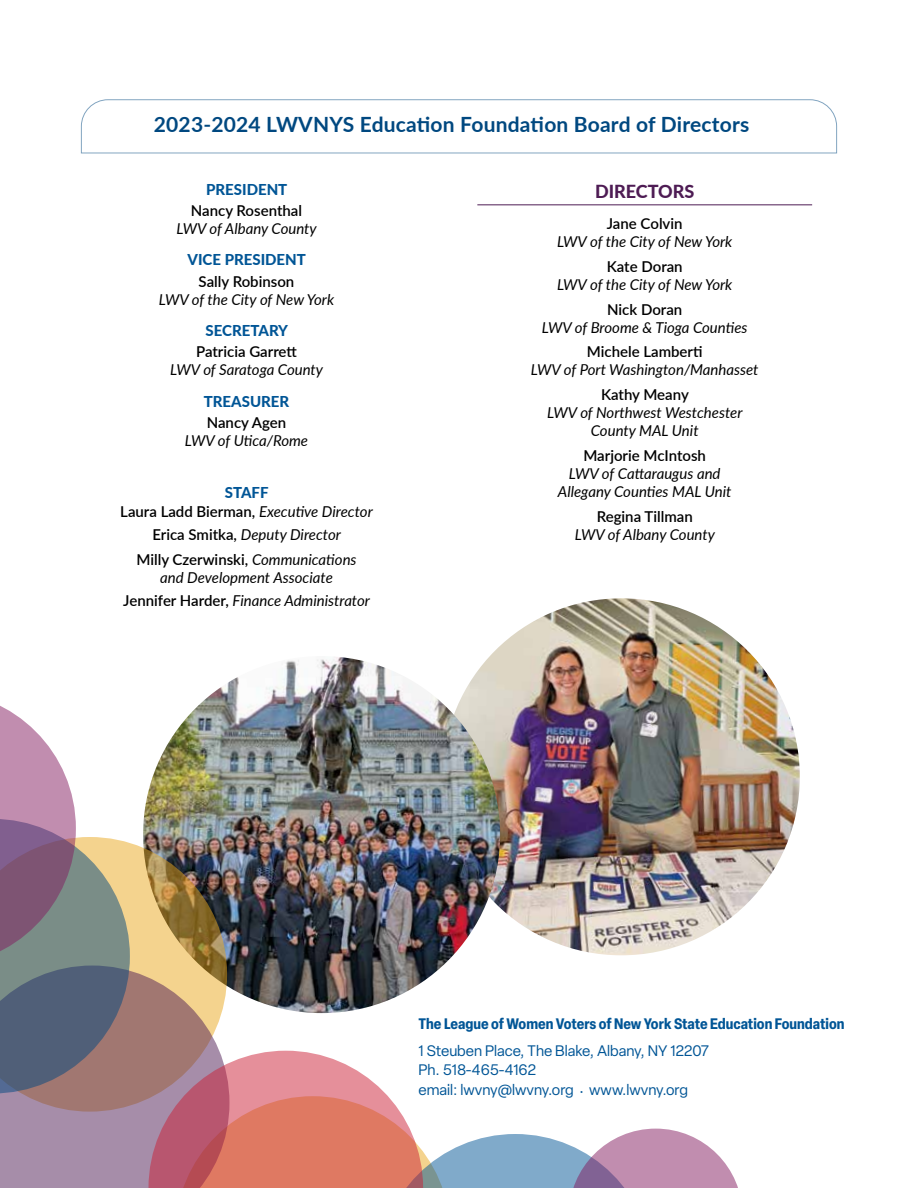
<style>
.page{position:relative;width:918px;height:1188px;background:#fff}
.page>*{position:absolute;margin:0;border:0;box-sizing:border-box;transform-origin:0 0}
.t1{font:700 21px "Lato";letter-spacing:.01em;color:#004880}
.t2{font:800 18px "Lato";color:#4e1c54}
.t3{font:italic 15px/18px "Lato";color:#000;text-align:center}
.t4{font:600 15px/19.8px "Lato";color:#000;text-align:center}
.t5{font:15px/19.5px "Elza";color:#005596}
.t6{font:700 condensed 15px "Elza";color:#005596}
.t7{font:800 15px "Lato";color:#005596}
.s1{font-weight:800;color:#005596}
.s2{font-weight:400;font-style:italic}
.s3{font-weight:600;font-style:normal}
.s4{font-size:10.5px}
</style>
<div class="page">
<hr style="left:477px;top:204px;width:335px;height:1px;background:#4e1c54">
<img style="left:443px;top:598px;width:357px;height:357px;border-radius:179px">
<img style="left:143px;top:656px;width:357px;height:357px;border-radius:179px">
<img style="left:130px;top:837px;width:97px;height:129px">
<svg style="left:0;top:966px;width:229px;height:222px;fill:#a68da9"></svg>
<svg style="left:0;top:706px;width:130px;height:387px"></svg>
<svg style="left:149px;top:1051px;width:589px;height:137px"></svg>
<svg style="left:81px;top:99px;width:756px;height:55px"></svg>
<h1 class="t1" style="left:154px;top:109px;width:597px">2023-2024 LWVNYS Education Foundation Board of Directors</h1>
<p class="t7" style="left:206px;top:178px;width:83px">PRESIDENT</p>
<p class="t4" style="left:191px;top:200px;width:113px">Nancy Rosenthal</p>
<p class="t3" style="left:177px;top:219px;width:142px">LWV of Albany County</p>
<p class="t7" style="left:188px;top:249px;width:120px">VICE PRESIDENT</p>
<p class="t4" style="left:199px;top:271px;width:97px">Sally Robinson</p>
<p class="t3" style="left:159px;top:289px;width:177px">LWV of the City of New York</p>
<p class="t7" style="left:206px;top:319px;width:84px">SECRETARY</p>
<p class="t4" style="left:196px;top:341px;width:102px">Patricia Garrett</p>
<p class="t3" style="left:170px;top:360px;width:154px">LWV of Saratoga County</p>
<p class="t7" style="left:204px;top:390px;width:87px">TREASURER</p>
<p class="t4" style="left:207px;top:412px;width:81px">Nancy Agen</p>
<p class="t3" style="left:185px;top:431px;width:125px">LWV of Utica/Rome</p>
<p class="t4" style="left:120px;top:482px;width:254px"><span class="s1">STAFF<br></span>Laura Ladd Bierman, <span class="s2">Executive Director</span></p>
<p class="t4" style="left:136px;top:522px;width:222px;line-height:24.5px">Erica Smitka, <span class="s2">Deputy Director<br></span>Milly Czerwinski, <span class="s2">Communications</span></p>
<p class="t3" style="left:123px;top:565px;width:248px;line-height:23px">and Development Associate<br><span class="s3">Jennifer Harder,</span> Finance Administrator</p>
<p class="t2" style="left:595px;top:178px;width:101px">DIRECTORS</p>
<p class="t4" style="left:607px;top:213px;width:77px">Jane Colvin</p>
<p class="t3" style="left:557px;top:232px;width:177px">LWV of the City of New York</p>
<p class="t4" style="left:607px;top:256px;width:77px">Kate Doran</p>
<p class="t3" style="left:557px;top:275px;width:177px">LWV of the City of New York</p>
<p class="t4" style="left:607px;top:299px;width:77px">Nick Doran</p>
<p class="t3" style="left:542px;top:318px;width:207px">LWV of Broome &amp; Tioga Counties</p>
<p class="t4" style="left:587px;top:341px;width:117px">Michele Lamberti</p>
<p class="t3" style="left:531px;top:360px;width:229px">LWV of Port Washington/Manhasset</p>
<p class="t4" style="left:601px;top:384px;width:89px">Kathy Meany</p>
<p class="t3" style="left:547px;top:403px;width:197px">LWV of Northwest Westchester<br>County MAL Unit</p>
<p class="t4" style="left:583px;top:445px;width:124px">Marjorie McIntosh</p>
<p class="t3" style="left:558px;top:464px;width:175px">LWV of Cattaraugus and<br>Allegany Counties MAL Unit</p>
<p class="t4" style="left:597px;top:506px;width:98px">Regina Tillman</p>
<p class="t3" style="left:575px;top:525px;width:142px">LWV of Albany County</p>
<p class="t6" style="left:419px;top:1014px;width:428px">The League of Women Voters of New York State Education Foundation</p>
<p class="t5" style="left:419px;top:1041px;width:292px">1 Steuben Place, The Blake, Albany, NY 12207<br>Ph. 518-465-4162<br>email: lwvny@lwvny.org <span class="s4">•</span> www.lwvny.org</p>
</div>
